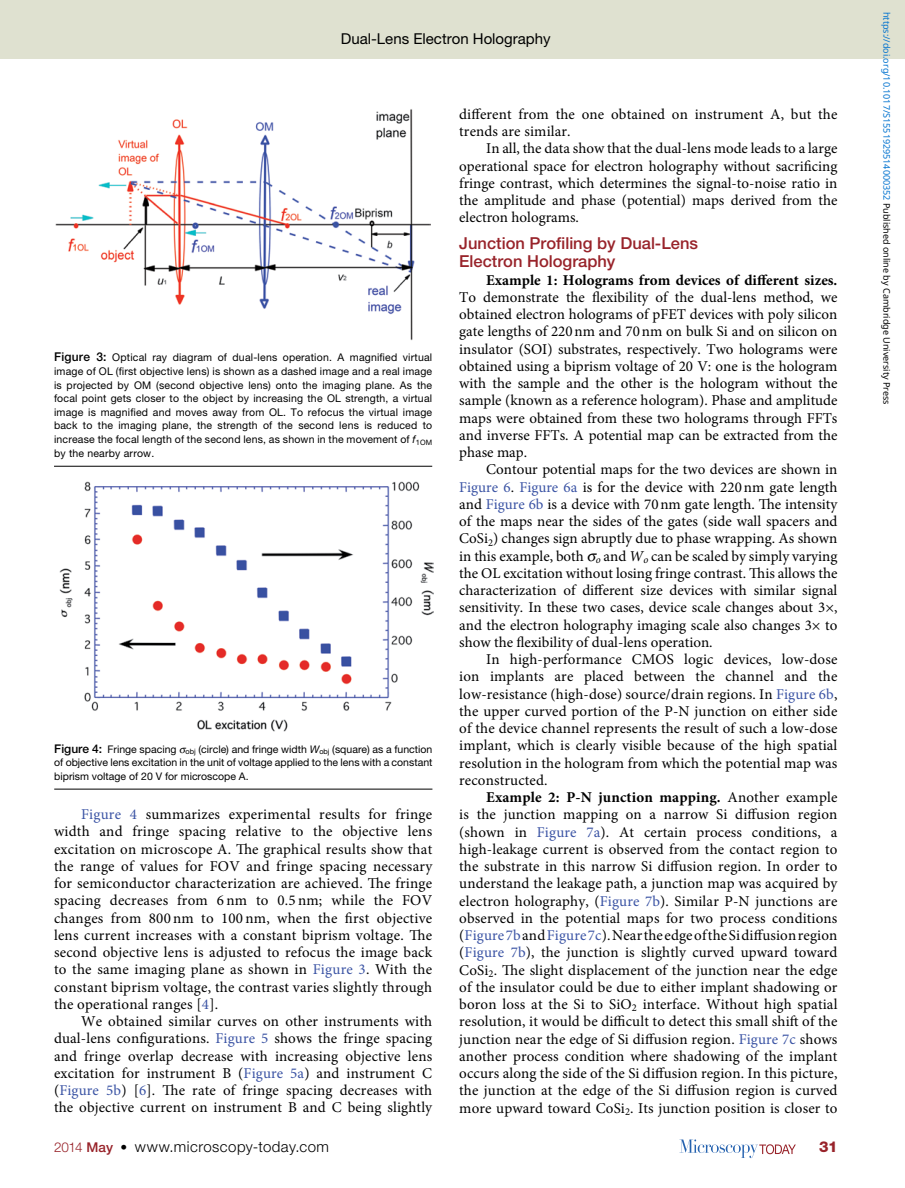
<style>
.page{position:relative;width:905px;height:1188px;background:#fff}
.page>*{position:absolute;margin:0;border:0;box-sizing:border-box;transform-origin:0 0}
.t1{font:500 16.5px/18px "Helvetica Neue LT Std";color:#98232a}
.t2{font:15px/17.2px "Minion Pro";letter-spacing:.01em;color:#000;text-align:justify}
.t3{font:700 15px "Minion Pro";color:#000}
.t4{font:300 15px "Helvetica Neue LT Std";letter-spacing:.03em;color:#000}
.t5{font:15px "Helvetica Neue LT Std";color:#000}
.t6{font:800 15px "Helvetica Neue LT Std";color:#98232a}
.t7{font:10.65px/13.6px "Helvetica Neue LT Std";letter-spacing:.02em;color:#000;text-align:justify}
.t8{font:10.5px/13.5px "Helvetica Neue LT Std";color:#000;text-align:justify}
.t9{font:9px "Noto Sans";color:#0172cf}
.s1{font-weight:500;font-size:12.15px}
.s2{font-style:italic}
.s3{font-weight:500;font-size:12px}
.s4{color:#3a53a4}
.s5{font-weight:700}
.s6{font-size:13.5px;color:#98232a}
.s7{font-weight:500;font-size:13.5px;color:#98232a}
.s8{font-weight:500;font-size:13.5px}
.s9{color:#000}
</style>
<div class="page">
<svg style="left:679px;top:1139px;width:116px;height:19px"></svg>
<div style="left:0;top:0;width:904px;height:58px;background:#dfe1d0"></div>
<img style="left:59px;top:482px;width:375px;height:249px">
<hr style="left:54px;top:789px;width:378px;height:1px;background:#000">
<img style="left:56px;top:109px;width:374px;height:232px">
<hr style="left:54px;top:466px;width:378px;height:1px;background:#000">
<p class="t5" style="left:341px;top:30px;width:211px">Dual-Lens Electron Holography</p>
<p class="t7" style="left:54px;top:351px;width:380px"><span class="s1">Figure 3:</span> Optical ray diagram of dual-lens operation. A magnified virtual image of OL (first objective lens) is shown as a dashed image and a real image is projected by OM (second objective lens) onto the imaging plane. As the focal point gets closer to the object by increasing the OL strength, a virtual image is magnified and moves away from OL. To refocus the virtual image back to the imaging plane, the strength of the second lens is reduced to increase the focal length of the second lens, as shown in the movement of <span class="s2">f</span><sub>1OM </sub>by the nearby arrow.</p>
<p class="t8" style="left:54px;top:742px;width:380px"><span class="s3">Figure 4:</span> Fringe spacing <sub>obj</sub> (circle) and fringe width <span class="s2">W</span><sub>obj</sub> (square) as a function of objective lens excitation in the unit of voltage applied to the lens with a constant biprism voltage of 20 V for microscope A.</p>
<p class="t2" style="left:54px;top:806px;width:380px;text-indent:27px"><span class="s4">Figure 4</span> summarizes experimental results for fringe width and fringe spacing relative to the objective lens excitation on microscope A. The graphical results show that the range of values for FOV and fringe spacing necessary for semiconductor characterization are achieved. The fringe spacing decreases from 6 nm to 0.5 nm; while the FOV changes from 800 nm to 100 nm, when the first objective lens current increases with a constant biprism voltage. The second objective lens is adjusted to refocus the image back to the same imaging plane as shown in <span class="s4">Figure 3</span>. With the constant biprism voltage, the contrast varies slightly through the operational ranges [<span class="s4">4</span>].</p>
<p class="t2" style="left:54px;top:1013px;width:380px;text-indent:27px">We obtained similar curves on other instruments with dual-lens configurations. <span class="s4">Figure 5</span> shows the fringe spacing and fringe overlap decrease with increasing objective lens excitation for instrument B (<span class="s4">Figure 5a</span>) and instrument C (<span class="s4">Figure 5b</span>) [<span class="s4">6</span>]. The rate of fringe spacing decreases with the objective current on instrument B and C being slightly</p>
<p class="t2" style="left:459px;top:106px;width:379px">different from the one obtained on instrument A, but the trends are similar.</p>
<p class="t2" style="left:459px;top:140px;width:380px;text-indent:27px">In all, the data show that the dual-lens mode leads to a large operational space for electron holography without sacrificing fringe contrast, which determines the signal-to-noise ratio in the amplitude and phase (potential) maps derived from the electron holograms.</p>
<p class="t1" style="left:459px;top:234px;width:240px">Junction Profiling by Dual-Lens<br>Electron Holography</p>
<p class="t3" style="left:486px;top:269px;width:353px">Example 1: Holograms from devices of different sizes.</p>
<p class="t2" style="left:459px;top:289px;width:380px">To demonstrate the flexibility of the dual-lens method, we obtained electron holograms of pFET devices with poly silicon gate lengths of 220nm and 70nm on bulk Si and on silicon on insulator (SOI) substrates, respectively. Two holograms were obtained using a biprism voltage of 20 V: one is the hologram with the sample and the other is the hologram without the sample (known as a reference hologram). Phase and amplitude maps were obtained from these two holograms through FFTs and inverse FFTs. A potential map can be extracted from the phase map.</p>
<p class="t2" style="left:459px;top:461px;width:380px;text-indent:27px">Contour potential maps for the two devices are shown in <span class="s4">Figure 6</span>. <span class="s4">Figure 6a</span> is for the device with 220nm gate length and <span class="s4">Figure 6b</span> is a device with 70nm gate length. The intensity of the maps near the sides of the gates (side wall spacers and CoSi<sub>2</sub>) changes sign abruptly due to phase wrapping. As shown in this example, both <sub>o</sub> and <span class="s2">W</span><sub>o</sub> can be scaled by simply varying the OL excitation without losing fringe contrast. This allows the characterization of different size devices with similar signal sensitivity. In these two cases, device scale changes about 3×, and the electron holography imaging scale also changes 3× to show the flexibility of dual-lens operation.</p>
<p class="t2" style="left:459px;top:651px;width:380px;text-indent:27px">In high-performance CMOS logic devices, low-dose ion implants are placed between the channel and the low-resistance (high-dose) source/drain regions. In <span class="s4">Figure 6b</span>, the upper curved portion of the P-N junction on either side of the device channel represents the result of such a low-dose implant, which is clearly visible because of the high spatial resolution in the hologram from which the potential map was reconstructed.</p>
<p class="t2" style="left:459px;top:789px;width:380px;text-indent:27px"><span class="s5">Example 2: P-N junction mapping.</span> Another example is the junction mapping on a narrow Si diffusion region (shown in <span class="s4">Figure 7a</span>). At certain process conditions, a high-leakage current is observed from the contact region to the substrate in this narrow Si diffusion region. In order to understand the leakage path, a junction map was acquired by electron holography, (<span class="s4">Figure 7b</span>). Similar P-N junctions are observed in the potential maps for two process conditions (<span class="s4">Figure 7b</span> and <span class="s4">Figure 7c</span>). Near the edge of the Si diffusion region (<span class="s4">Figure 7b</span>), the junction is slightly curved upward toward CoSi<sub>2</sub>. The slight displacement of the junction near the edge of the insulator could be due to either implant shadowing or boron loss at the Si to SiO<sub>2</sub> interface. Without high spatial resolution, it would be difficult to detect this small shift of the junction near the edge of Si diffusion region. <span class="s4">Figure 7c</span> shows another process condition where shadowing of the implant occurs along the side of the Si diffusion region. In this picture, the junction at the edge of the Si diffusion region is curved more upward toward CoSi<sub>2</sub>. Its junction position is closer to</p>
<p class="t4" style="left:54px;top:1137px;width:276px"><span class="s6">2014</span> <span class="s7">May</span> <span class="s8">•</span> www.microscopy-today.com</p>
<p class="t6" style="left:819px;top:1138px;width:20px">31</p>
<p class="t9" style="left:893px;top:12px;width:394px;rotate:90deg">https://doi.org/10.1017/S1551929514000352 <span class="s9">Published online by Cambridge University Press</span></p>
</div>
